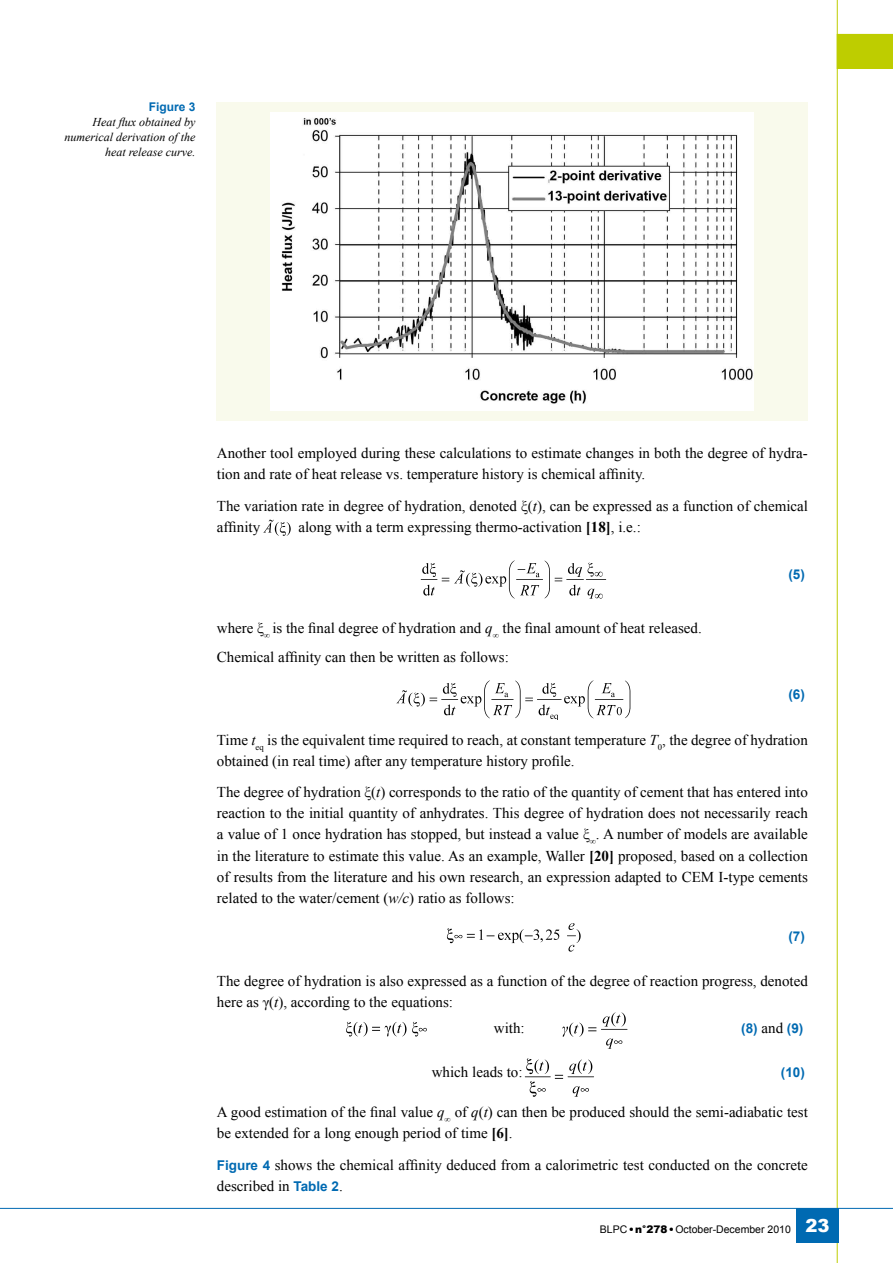
<style>
.page{position:relative;width:893px;height:1263px;background:#fff}
.page>*{position:absolute;margin:0;border:0;box-sizing:border-box;transform-origin:0 0}
.t1{font:15px/21px "Times New Roman";color:#000}
.t2{font:700 13.5px "Arial";color:#006ab2}
.t3{font:italic 12px/15px "Times New Roman";color:#000;text-align:right}
.t4{font:700 12px "Arial";color:#006ab2}
.t5{font:10.5px "Arial";color:#000}
.s1{font-style:italic}
.s2{font-weight:700}
.s3{font-family:"Times New Roman";font-weight:400;font-size:15px;color:#000}
.s4{font-family:"Arial";font-weight:700;font-size:13.5px;color:#006ab2}
.s5{font-weight:900}
.s6{font-weight:900;font-size:18px;color:#fff}
</style>
<div class="page">
<svg style="left:837px;top:0;width:56px;height:1263px"></svg>
<div style="left:796px;top:1208px;width:43px;height:34px;background:#006ab2"></div>
<hr style="left:0;top:1208px;width:893px;height:1px;background:#006ab2">
<img style="left:263px;top:519px;width:28px;height:17px">
<img style="left:420px;top:560px;width:187px;height:39px">
<img style="left:396px;top:680px;width:235px;height:39px">
<img style="left:446px;top:923px;width:135px;height:29px">
<img style="left:346px;top:1021px;width:81px;height:16px">
<img style="left:562px;top:1012px;width:66px;height:37px">
<img style="left:524px;top:1058px;width:70px;height:39px">
<div style="left:217px;top:102px;width:591px;height:319px;background:#f9faec"></div>
<img style="left:271px;top:113px;width:483px;height:297px">
<p class="t4" style="left:149px;top:99px;width:48px">Figure 3</p>
<p class="t3" style="left:65px;top:114px;width:132px">Heat flux obtained by numerical derivation of the heat release curve.</p>
<p class="t1" style="left:217px;top:443px;width:592px">Another tool employed during these calculations to estimate changes in both the degree of hydra&shy;tion and rate of heat release vs. temperature history is chemical affinity.</p>
<p class="t1" style="left:217px;top:495px;width:593px">The variation rate in degree of hydration, denoted ξ(<span class="s1">t</span>), can be expressed as a function of chemical affinity</p>
<p class="t1" style="left:298px;top:516px;width:344px">along with a term expressing thermo-activation <span class="s2">[18]</span>, i.e.:</p>
<p class="t1" style="left:217px;top:613px;width:486px;line-height:29.5px">where ξ<sub>∞</sub> is the final degree of hydration and <span class="s1">q</span><sub>∞</sub> the final amount of heat released.<br>Chemical affinity can then be written as follows:</p>
<p class="t2" style="left:788px;top:565px;width:18px">(5)</p>
<p class="t2" style="left:788px;top:685px;width:18px">(6)</p>
<p class="t1" style="left:217px;top:729px;width:593px">Time <span class="s1">t</span><sub>eq</sub> is the equivalent time required to reach, at constant temperature <span class="s1">T</span><sub>0</sub>, the degree of hydration obtained (in real time) after any temperature history profile.</p>
<p class="t1" style="left:217px;top:782px;width:593px;text-align:justify">The degree of hydration ξ(<span class="s1">t</span>) corresponds to the ratio of the quantity of cement that has entered into reaction to the initial quantity of anhydrates. This degree of hydration does not necessarily reach a value of 1 once hydration has stopped, but instead a value ξ<sub>∞</sub>. A number of models are available in the literature to estimate this value. As an example, Waller <span class="s2">[20]</span> proposed, based on a collection of results from the literature and his own research, an expression adapted to CEM I-type cements related to the water/cement (<span class="s1">w/c</span>) ratio as follows:</p>
<p class="t2" style="left:788px;top:927px;width:18px">(7)</p>
<p class="t1" style="left:217px;top:970px;width:593px">The degree of hydration is also expressed as a function of the degree of reaction progress, denoted here as γ(<span class="s1">t</span>), according to the equations:</p>
<p class="t1" style="left:494px;top:1017px;width:32px">with:</p>
<p class="t2" style="left:741px;top:1019px;width:64px">(8) <span class="s3">and</span> (9)</p>
<p class="t1" style="left:432px;top:1061px;width:92px">which leads to:</p>
<p class="t2" style="left:781px;top:1063px;width:26px">(10)</p>
<p class="t1" style="left:217px;top:1101px;width:593px">A good estimation of the final value <span class="s1">q</span><sub>∞</sub> of <span class="s1">q</span>(<span class="s1">t</span>) can then be produced should the semi-adiabatic test be extended for a long enough period of time <span class="s2">[6]</span>.</p>
<p class="t1" style="left:217px;top:1154px;width:593px"><span class="s4">Figure 4</span> shows the chemical affinity deduced from a calorimetric test conducted on the concrete described in <span class="s4">Table 2</span>.</p>
<p class="t5" style="left:600px;top:1222px;width:231px">BLPC <span class="s5">• n°278 •</span>october-december 2010 <span class="s6">23</span></p>
</div>
